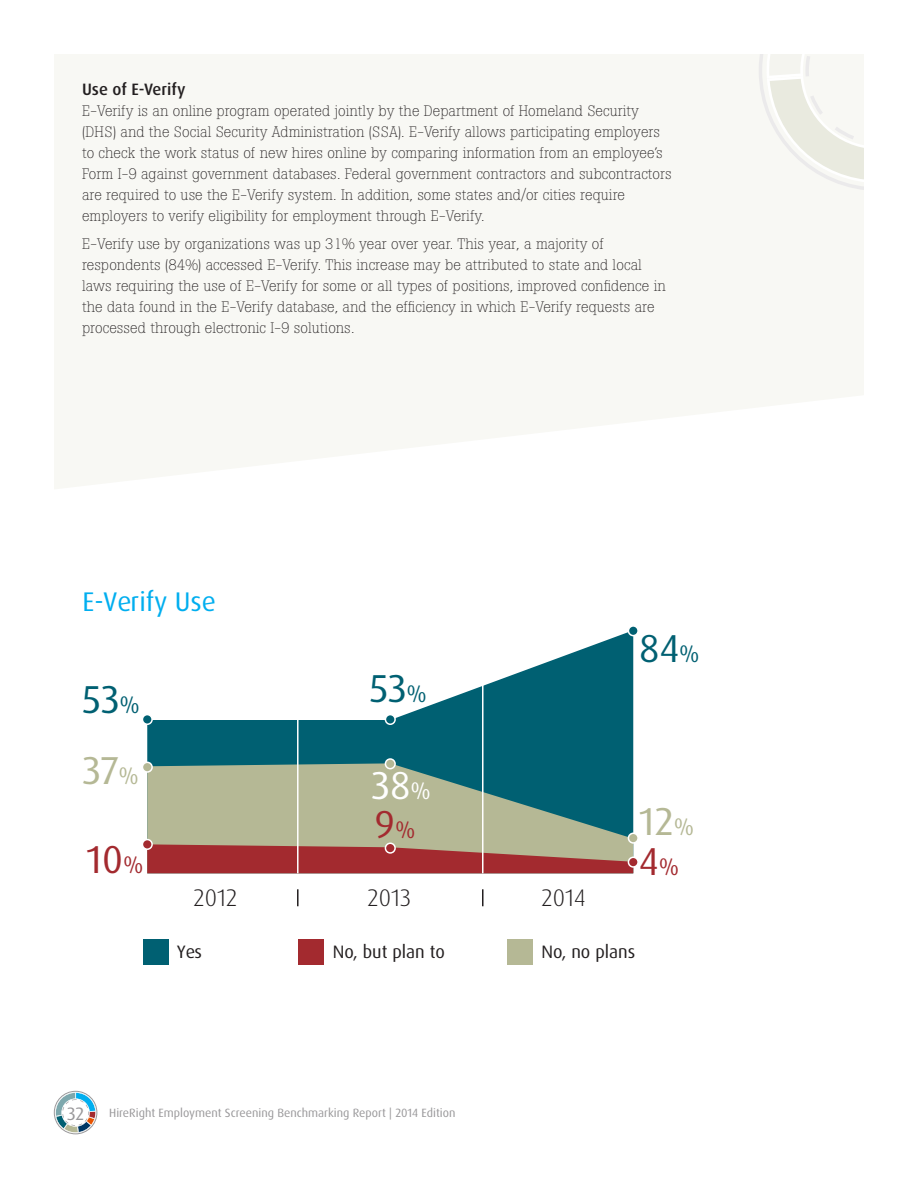
<style>
.page{position:relative;width:918px;height:1188px;background:#fff}
.page>*{position:absolute;margin:0;border:0;box-sizing:border-box;transform-origin:0 0}
.t1{font:39px/70.9px "Dax OT";color:#006072}
.t2{font:39px/40.2px "Dax OT";color:#b5b895}
.t3{font:39px/39px "Dax OT";color:#fff}
.t4{font:39px "Dax OT";color:#a32a2f}
.t5{font:27px "Dax OT";color:#00aeef}
.t6{font:300 24px "Dax OT";color:#231f20}
.t7{font:18px "Dax OT";color:#231f20}
.t8{font:18px "Dax OT";color:#99989a}
.t9{font:500 16.5px "Dax OT";color:#231f20}
.t10{font:300 15px/21px "Boton BQ";color:#231f20}
.t11{font:12px "Dax OT";color:#99989a}
.s1{font-size:24px}
.s2{color:#b5b895}
.s3{font-size:24px;color:#b5b895}
.s4{color:#a32a2f}
.s5{font-size:24px;color:#a32a2f}
</style>
<div class="page">
<svg style="left:54px;top:1092px;width:42px;height:41px"></svg>
<div style="left:54px;top:1091px;width:43px;height:43px;border:1px solid #99989a;border-radius:50%"></div>
<svg style="left:54px;top:54px;width:810px;height:435px;fill:#f8f8f4"></svg>
<svg style="left:759px;top:54px;width:105px;height:137px"></svg>
<svg style="left:147px;top:632px;width:486px;height:131px"></svg>
<svg style="left:147px;top:763px;width:486px;height:81px;background:#88a28c"></svg>
<svg style="left:147px;top:844px;width:486px;height:29px;background:#a64844"></svg>
<div style="left:143px;top:939px;width:25px;height:26px;background:#006072"></div>
<div style="left:299px;top:939px;width:25px;height:26px;background:#a32a2f"></div>
<div style="left:507px;top:939px;width:26px;height:26px;background:#b5b895"></div>
<div style="left:628px;top:626px;width:10px;height:10px;background:#006072;border-radius:50%"></div>
<div style="left:628px;top:625px;width:11px;height:11px;border:2px solid #fff;border-radius:50%"></div>
<div style="left:385px;top:715px;width:10px;height:9px;background:#006072;border-radius:50%"></div>
<div style="left:385px;top:714px;width:11px;height:11px;border:2px solid #fff;border-radius:50%"></div>
<div style="left:142px;top:715px;width:10px;height:9px;background:#006072;border-radius:50%"></div>
<div style="left:142px;top:714px;width:11px;height:11px;border:2px solid #fff;border-radius:50%"></div>
<div style="left:628px;top:833px;width:10px;height:10px;background:#b5b895;border-radius:50%"></div>
<div style="left:628px;top:833px;width:11px;height:11px;border:2px solid #fff;border-radius:50%"></div>
<div style="left:385px;top:759px;width:10px;height:10px;background:#b5b895;border-radius:50%"></div>
<div style="left:385px;top:758px;width:11px;height:11px;border:2px solid #fff;border-radius:50%"></div>
<div style="left:142px;top:762px;width:10px;height:10px;background:#b5b895;border-radius:50%"></div>
<div style="left:142px;top:762px;width:11px;height:11px;border:2px solid #fff;border-radius:50%"></div>
<div style="left:628px;top:857px;width:10px;height:10px;background:#a32a2f;border-radius:50%"></div>
<div style="left:628px;top:857px;width:11px;height:11px;border:2px solid #fff;border-radius:50%"></div>
<div style="left:385px;top:843px;width:10px;height:10px;background:#a32a2f;border-radius:50%"></div>
<div style="left:385px;top:843px;width:11px;height:11px;border:2px solid #fff;border-radius:50%"></div>
<div style="left:142px;top:840px;width:10px;height:9px;background:#a32a2f;border-radius:50%"></div>
<div style="left:142px;top:839px;width:11px;height:11px;border:2px solid #fff;border-radius:50%"></div>
<svg style="left:297px;top:889px;width:2px;height:17px"></svg>
<svg style="left:482px;top:889px;width:2px;height:17px"></svg>
<hr style="left:297px;top:629px;width:2px;height:244px;background:#fff">
<hr style="left:482px;top:654px;width:2px;height:219px;background:#fff">
<p class="t9" style="left:82px;top:79px;width:105px">Use of E-Verify</p>
<p class="t10" style="left:82px;top:100px;width:591px">E-Verify is an online program operated jointly by the Department of Homeland Security (DHS) and the Social Security Administration (SSA). E-Verify allows participating employers to check the work status of new hires online by comparing information from an employee’s Form I-9 against government databases. Federal government contractors and subcontractors are required to use the E-Verify system. In addition, some states and/or cities require employers to verify eligibility for employment through E-Verify.</p>
<p class="t10" style="left:82px;top:233px;width:585px">E-Verify use by organizations was up 31% year over year. This year, a majority of respondents (84%) accessed E-Verify. This increase may be attributed to state and local laws requiring the use of E-Verify for some or all types of positions, improved confidence in the data found in the E-Verify database, and the efficiency in which E-Verify requests are processed through electronic I-9 solutions.</p>
<h2 class="t5" style="left:83px;top:584px;width:135px">E-Verify Use</h2>
<h1 class="t1" style="left:82px;top:664px;width:59px">53<span class="s1">%<br></span><span class="s2">37</span><span class="s3">%</span></h1>
<h1 class="t4" style="left:87px;top:835px;width:58px">10<span class="s1">%</span></h1>
<h1 class="t1" style="left:370px;top:654px;width:59px">53<span class="s1">%</span></h1>
<h1 class="t3" style="left:372px;top:766px;width:61px">38<span class="s1">%<br></span><span class="s4">9</span><span class="s5">%</span></h1>
<h1 class="t1" style="left:639px;top:613px;width:62px">84<span class="s1">%</span></h1>
<h1 class="t2" style="left:639px;top:802px;width:56px">12<span class="s1">%<br></span><span class="s4">4</span><span class="s5">%</span></h1>
<h3 class="t6" style="left:193px;top:883px;width:45px">2012</h3>
<h3 class="t6" style="left:367px;top:883px;width:45px">2013</h3>
<h3 class="t6" style="left:541px;top:883px;width:46px">2014</h3>
<p class="t7" style="left:177px;top:941px;width:27px">Yes</p>
<p class="t7" style="left:333px;top:941px;width:114px">No, but plan to</p>
<p class="t7" style="left:541px;top:941px;width:96px">No, no plans</p>
<p class="t8" style="left:67px;top:1102px;width:18px">32</p>
<p class="t11" style="left:109px;top:1106px;width:348px">HireRight Employment Screening Benchmarking Report | 2014 Edition</p>
</div>
